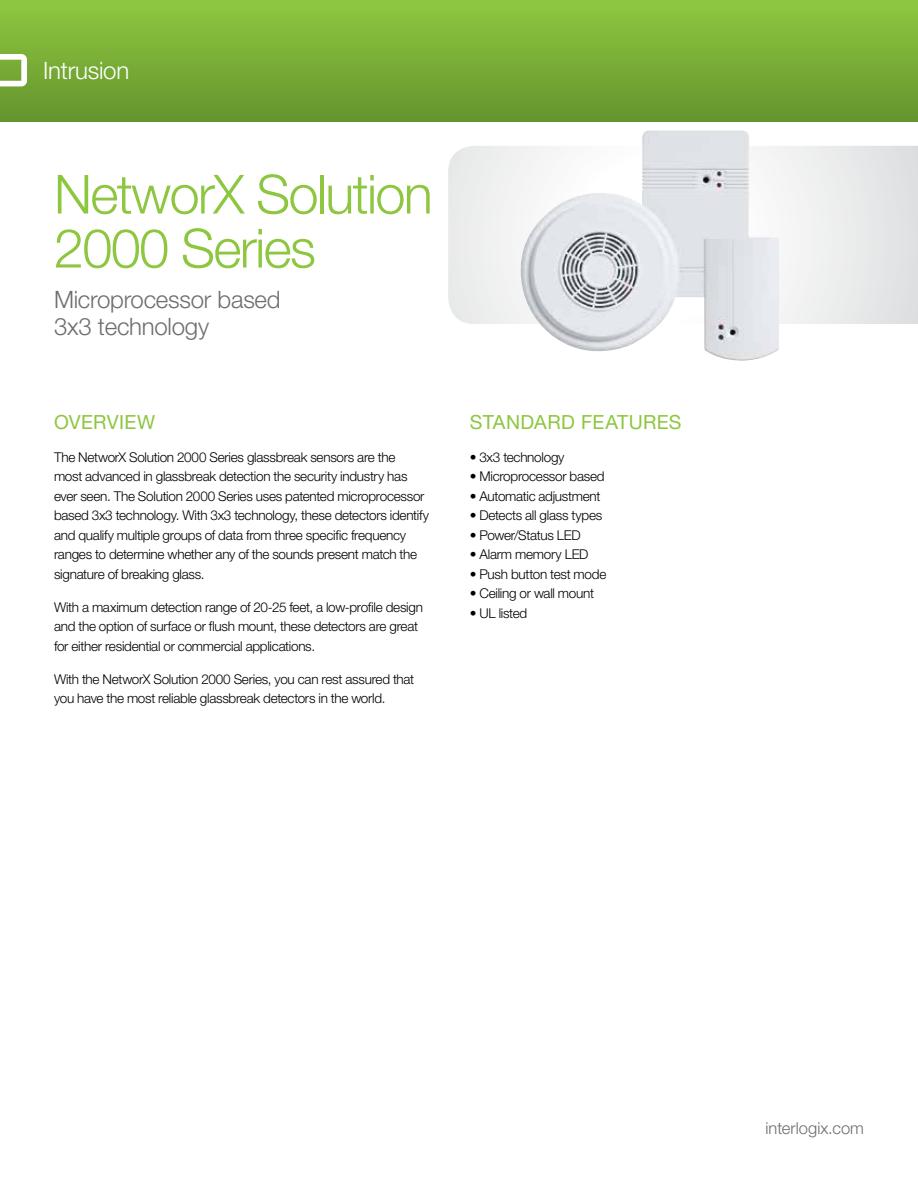
<style>
.page{position:relative;width:918px;height:1188px;background:#fff}
.page>*{position:absolute;margin:0;border:0;box-sizing:border-box;transform-origin:0 0}
.t1{font:300 54px/54px "Helvetica Neue LT Pro";letter-spacing:-.03em;color:#8dc63f}
.t2{font:300 24px/27px "Helvetica Neue LT Pro";letter-spacing:-.01em;color:#6d6e71}
.t3{font:300 24px "Helvetica Neue LT Pro";letter-spacing:-.01em;color:#fff}
.t4{font:19.5px "Helvetica Neue LT Pro";letter-spacing:.02em;color:#8dc63f}
.t5{font:300 16.5px "Helvetica Neue LT Std";color:#6d6e71}
.t6{font:300 13.5px/19.5px "Helvetica Neue LT Pro";letter-spacing:-.02em;color:#000}
</style>
<div class="page">
<svg style="left:448px;top:146px;width:470px;height:178px"></svg>
<div style="left:0;top:0;width:918px;height:122px;background:linear-gradient(to bottom,#8fc840,#65942d)"></div>
<svg style="left:0;top:54px;width:27px;height:32px"></svg>
<img style="left:515px;top:130px;width:265px;height:231px">
<h2 class="t3" style="left:43px;top:56px;width:88px">Intrusion</h2>
<h1 class="t1" style="left:54px;top:166px;width:380px">NetworX Solution<br>2000 Series</h1>
<h2 class="t2" style="left:54px;top:285px;width:228px">Microprocessor based<br>3x3 technology</h2>
<h3 class="t4" style="left:54px;top:410px;width:103px">OVERVIEW</h3>
<p class="t6" style="left:54px;top:447px;width:377px">The NetworX Solution 2000 Series glassbreak sensors are the<br>most advanced in glassbreak detection the security industry has ever seen. The Solution 2000 Series uses patented microprocessor based 3x3 technology. With 3x3 technology, these detectors identify and qualify multiple groups of data from three specific frequency ranges to determine whether any of the sounds present match the signature of breaking glass.</p>
<p class="t6" style="left:54px;top:597px;width:371px">With a maximum detection range of 20-25 feet, a low-profile design and the option of surface or flush mount, these detectors are great for either residential or commercial applications.</p>
<p class="t6" style="left:54px;top:669px;width:362px">With the NetworX Solution 2000 Series, you can rest assured that you have the most reliable glassbreak detectors in the world.</p>
<h3 class="t4" style="left:470px;top:410px;width:212px">STANDARD FEATURES</h3>
<p class="t6" style="left:470px;top:447px;width:96px">• 3x3 technology</p>
<p class="t6" style="left:470px;top:466px;width:136px">• Microprocessor based</p>
<p class="t6" style="left:470px;top:486px;width:132px">• Automatic adjustment</p>
<p class="t6" style="left:470px;top:505px;width:134px">• Detects all glass types</p>
<p class="t6" style="left:470px;top:525px;width:112px">• Power/Status LED</p>
<p class="t6" style="left:470px;top:544px;width:120px">• Alarm memory LED</p>
<p class="t6" style="left:470px;top:564px;width:138px">• Push button test mode</p>
<p class="t6" style="left:470px;top:583px;width:126px">• Ceiling or wall mount</p>
<p class="t6" style="left:470px;top:603px;width:59px">• UL listed</p>
<p class="t5" style="left:766px;top:1118px;width:100px">interlogix.com</p>
</div>
